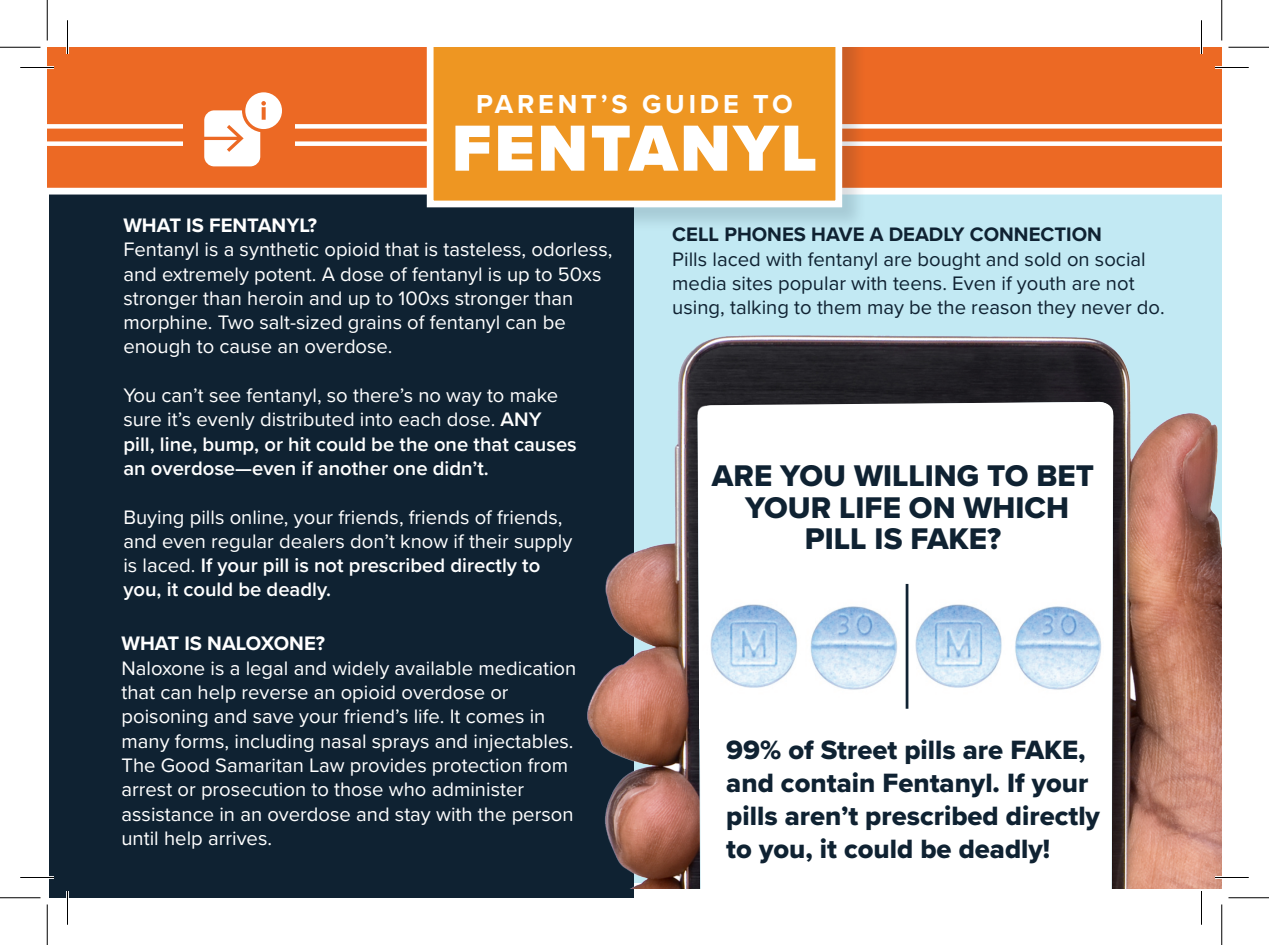
<style>
.page{position:relative;width:1269px;height:945px;background:#fff}
.page>*{position:absolute;margin:0;border:0;box-sizing:border-box;transform-origin:0 0}
.Title_White{font:900 67.5px "Proxima Nova";letter-spacing:.04em;color:#fff}
.Title_White-2{font:700 36px "Proxima Nova";color:#fff}
.t1{font:31.05px/31.5px "Proxima Nova Extrabld";color:#0f2232;text-align:center}
.t2{font:27.45px/32.9px "Proxima Nova Extrabld";color:#0f2232}
.Title_White-3{font:700 27px "Proxima Nova";letter-spacing:.14em;color:#fff}
.Body_White{font:20.25px/24.3px "Proxima Nova";color:#fff}
.Body{font:20.25px/24.3px "Proxima Nova";color:#fff}
.Body_White-2{font:600 20.25px/24.3px "Proxima Nova";color:#fff}
.Body-2{font:20.25px/24.3px "Proxima Nova";color:#0f2232}
.t3{font:700 20.25px "Proxima Nova";color:#0f2232}
.H__-_White{font:700 20.25px "Proxima Nova";color:#fff}
.s1{font-weight:400}
.s2{font-weight:600}
</style>
<div class="page">
<div style="left:625px;top:47px;width:597px;height:836px;background:#c2e9f3"></div>
<div style="left:50px;top:47px;width:584px;height:851px;background:#0f2232"></div>
<img style="left:587px;top:335px;width:635px;height:553px">
<div style="left:698px;top:402px;width:415px;height:486px;background:#fff"></div>
<div style="left:699px;top:582px;width:413px;height:147px;background:#fff"></div>
<img style="left:702px;top:573px;width:410px;height:136px">
<hr style="left:906px;top:584px;width:2px;height:125px;background:#0f2232">
<svg style="left:47px;top:47px;width:1175px;height:151px;background:#eb7c42"></svg>
<div style="left:433px;top:47px;width:435px;height:186px;background:#0f2232;opacity:.15"></div>
<svg style="left:423px;top:47px;width:423px;height:164px;background:#eb9c34"></svg>
<hr style="left:20px;top:66px;width:34px;height:3px;background:#fff">
<hr style="left:1215px;top:66px;width:34px;height:3px;background:#fff">
<hr style="left:20px;top:876px;width:34px;height:3px;background:#fff">
<hr style="left:1215px;top:876px;width:34px;height:3px;background:#fff">
<hr style="left:66px;top:20px;width:3px;height:34px;background:#fff">
<hr style="left:66px;top:891px;width:3px;height:34px;background:#fff">
<hr style="left:1200px;top:20px;width:3px;height:34px;background:#fff">
<hr style="left:20px;top:67px;width:34px;height:1px;background:#000">
<hr style="left:1215px;top:67px;width:34px;height:1px;background:#000">
<hr style="left:20px;top:877px;width:34px;height:1px;background:#000">
<hr style="left:1215px;top:877px;width:34px;height:1px;background:#000">
<hr style="left:67px;top:20px;width:1px;height:34px;background:#000">
<hr style="left:67px;top:891px;width:1px;height:34px;background:#000">
<hr style="left:1201px;top:20px;width:1px;height:34px;background:#000">
<hr style="left:1201px;top:891px;width:1px;height:34px;background:#000">
<hr style="left:0;top:47px;width:40px;height:1px;background:#000">
<hr style="left:1228px;top:47px;width:41px;height:1px;background:#000">
<hr style="left:0;top:897px;width:40px;height:1px;background:#000">
<hr style="left:1228px;top:897px;width:41px;height:1px;background:#000">
<hr style="left:47px;top:0;width:1px;height:40px;background:#000">
<hr style="left:47px;top:904px;width:1px;height:41px;background:#000">
<hr style="left:1221px;top:0;width:1px;height:40px;background:#000">
<hr style="left:1221px;top:904px;width:1px;height:41px;background:#000">
<p class="Title_White-3" style="left:476px;top:84px;width:318px">PARENT’S GUIDE TO</p>
<p class="Title_White" style="left:452px;top:98px;width:367px">FENTANYL</p>
<p class="Title_White-2" style="left:381px;top:95px;width:473px">TEEN’S GUIDE TO ALCOHOL</p>
<h1 class="H__-_White" style="left:123px;top:210px;width:195px">WHAT IS FENTANYL?</h1>
<p class="Body_White" style="left:123px;top:237px;width:491px">Fentanyl is a synthetic opioid that is tasteless, odorless, and extremely potent. A dose of fentanyl is up to 50xs stronger than heroin and up to 100xs stronger than morphine. Two salt-sized grains of fentanyl can be enough to cause an overdose.</p>
<p class="Body_White-2" style="left:123px;top:383px;width:455px"><span class="s1">You can’t see fentanyl, so there’s no way to make sure it’s evenly distributed into each dose.</span> ANY pill, line, bump, or hit could be the one that causes an overdose—even if another one didn’t.</p>
<p class="Body_White" style="left:123px;top:504px;width:450px">Buying pills online, your friends, friends of friends, and even regular dealers don’t know if their supply is laced. <span class="s2">If your pill is not prescribed directly to you, it could be deadly.</span></p>
<p class="H__-_White" style="left:122px;top:629px;width:205px">WHAT IS NALOXONE?</p>
<p class="Body" style="left:122px;top:655px;width:456px">Naloxone is a legal and widely available medication that can help reverse an opioid overdose or poisoning and save your friend’s life. It comes in many forms, including nasal sprays and injectables.<br>The Good Samaritan Law provides protection from arrest or prosecution to those who administer assistance in an overdose and stay with the person until help arrives.</p>
<h1 class="t3" style="left:672px;top:220px;width:431px">CELL PHONES HAVE A DEADLY CONNECTION</h1>
<p class="Body-2" style="left:672px;top:246px;width:494px">Pills laced with fentanyl are bought and sold on social media sites popular with teens. Even if youth are not using, talking to them may be the reason they never do.</p>
<p class="t1" style="left:712px;top:460px;width:384px">ARE YOU WILLING TO BET<br>YOUR LIFE ON WHICH<br>PILL IS FAKE?</p>
<p class="t2" style="left:726px;top:733px;width:376px">99% of Street pills are FAKE, and contain Fentanyl. If your pills aren’t prescribed directly to you, it could be deadly!</p>
</div>
